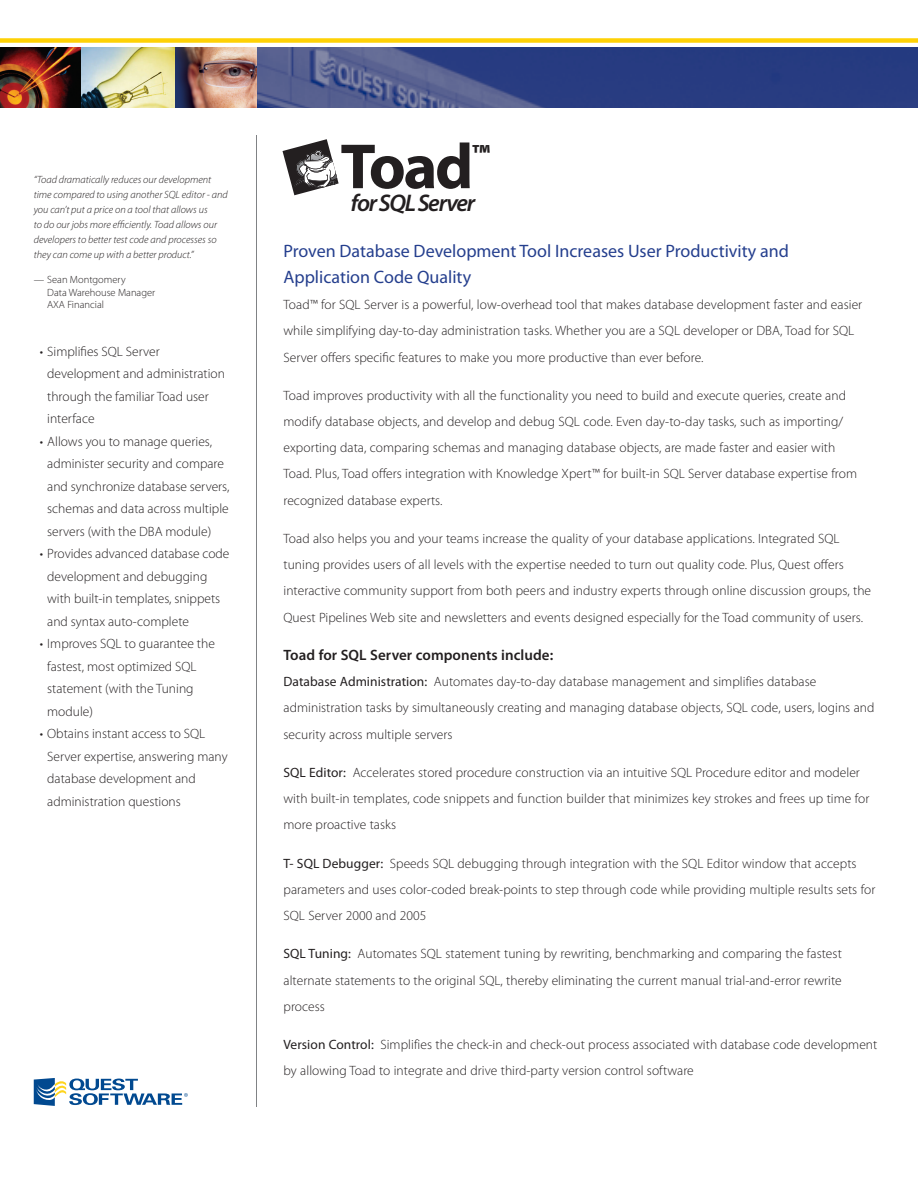
<style>
.page{position:relative;width:918px;height:1188px;background:#fff}
.page>*{position:absolute;margin:0;border:0;box-sizing:border-box;transform-origin:0 0}
.t1{font:700 64.35px "Myriad Pro";color:#231f20}
.t2{font:700 28.2px "Myriad Pro";color:#231f20}
.t3{font:italic 600 24.15px "Myriad Pro";letter-spacing:-.055em;color:#231f20}
.t4{font:18px/26.2px "Myriad Pro";color:#253f8e}
.Body_Copy{font:600 15px "Myriad Pro";letter-spacing:.005em;color:#231f20}
.Body_Copy-2{font:300 13.5px/26.2px "Myriad Pro";letter-spacing:.005em;color:#231f20}
.t5{font:italic 300 10.5px/15px "Myriad Pro";color:#231f20}
.t6{font:300 10.5px "Myriad Pro";color:#231f20}
.s1{font-weight:400}
</style>
<div class="page">
<svg style="left:282px;top:139px;width:57px;height:57px"></svg>
<hr style="left:256px;top:135px;width:1px;height:972px;background:#808285">
<svg style="left:34px;top:1078px;width:154px;height:28px"></svg>
<img style="left:0;top:47px;width:918px;height:61px">
<div style="left:0;top:38px;width:918px;height:5px;background:#fed105"></div>
<p class="t5" style="left:34px;top:172px;width:196px">“Toad dramatically reduces our development time compared to using another SQL editor - and you can’t put a price on a tool that allows us<br>to do our jobs more efficiently. Toad allows our developers to better test code and processes so they can come up with a better product.”</p>
<p class="t6" style="left:34px;top:273px;width:93px">— Sean Montgomery</p>
<p class="t6" style="left:47px;top:286px;width:110px">Data Warehouse Manager</p>
<p class="t6" style="left:47px;top:298px;width:58px">AXA Financial</p>
<p class="Body_Copy-2" style="left:47px;top:340px;width:179px;line-height:22.5px;text-indent:-8px">• Simplifies SQL Server development and administration through the familiar Toad user interface</p>
<p class="Body_Copy-2" style="left:47px;top:430px;width:184px;line-height:22.5px;text-indent:-8px">• Allows you to manage queries, administer security and compare and synchronize database servers, schemas and data across multiple servers (with the DBA module)</p>
<p class="Body_Copy-2" style="left:47px;top:542px;width:184px;line-height:22.5px;text-indent:-8px">• Provides advanced database code development and debugging with built-in templates, snippets and syntax auto-complete</p>
<p class="Body_Copy-2" style="left:47px;top:632px;width:169px;line-height:22.5px;text-indent:-8px">• Improves SQL to guarantee the fastest, most optimized SQL statement (with the Tuning module)</p>
<p class="Body_Copy-2" style="left:47px;top:722px;width:182px;line-height:22.5px;text-indent:-8px">• Obtains instant access to SQL<br>Server expertise, answering many database development and administration questions</p>
<p class="t1" style="left:340px;top:125px;width:134px">Toad</p>
<p class="t2" style="left:472px;top:136px;width:20px">™</p>
<p class="t3" style="left:351px;top:188px;width:126px">for SQL Server</p>
<p class="t4" style="left:284px;top:237px;width:507px">Proven Database Development Tool Increases User Productivity and<br>Application Code Quality</p>
<p class="Body_Copy-2" style="left:284px;top:291px;width:580px">Toad™ for SQL Server is a powerful, low-overhead tool that makes database development faster and easier while simplifying day-to-day administration tasks. Whether you are a SQL developer or DBA, Toad for SQL<br>Server offers specific features to make you more productive than ever before.</p>
<p class="Body_Copy-2" style="left:284px;top:382px;width:575px">Toad improves productivity with all the functionality you need to build and execute queries, create and modify database objects, and develop and debug SQL code. Even day-to-day tasks, such as importing/ exporting data, comparing schemas and managing database objects, are made faster and easier with Toad. Plus, Toad offers integration with Knowledge Xpert™ for built-in SQL Server database expertise from recognized database experts.</p>
<p class="Body_Copy-2" style="left:284px;top:525px;width:589px">Toad also helps you and your teams increase the quality of your database applications. Integrated SQL tuning provides users of all levels with the expertise needed to turn out quality code. Plus, Quest offers interactive community support from both peers and industry experts through online discussion groups, the Quest Pipelines Web site and newsletters and events designed especially for the Toad community of users.</p>
<p class="Body_Copy" style="left:284px;top:645px;width:271px">Toad for SQL Server components include:</p>
<p class="Body_Copy-2" style="left:284px;top:668px;width:593px"><span class="s1">Database Administration:</span> Automates day-to-day database management and simplifies database administration tasks by simultaneously creating and managing database objects, SQL code, users, logins and security across multiple servers</p>
<p class="Body_Copy-2" style="left:284px;top:759px;width:587px"><span class="s1">SQL Editor:</span> Accelerates stored procedure construction via an intuitive SQL Procedure editor and modeler with built-in templates, code snippets and function builder that minimizes key strokes and frees up time for more proactive tasks</p>
<p class="Body_Copy-2" style="left:284px;top:850px;width:593px"><span class="s1">T- SQL Debugger:</span> Speeds SQL debugging through integration with the SQL Editor window that accepts parameters and uses color-coded break-points to step through code while providing multiple results sets for<br>SQL Server 2000 and 2005</p>
<p class="Body_Copy-2" style="left:284px;top:941px;width:560px;text-align:justify"><span class="s1">SQL Tuning:</span> Automates SQL statement tuning by rewriting, benchmarking and comparing the fastest alternate statements to the original SQL, thereby eliminating the current manual trial-and-error rewrite process</p>
<p class="Body_Copy-2" style="left:284px;top:1031px;width:595px"><span class="s1">Version Control:</span> Simplifies the check-in and check-out process associated with database code development by allowing Toad to integrate and drive third-party version control software</p>
</div>
